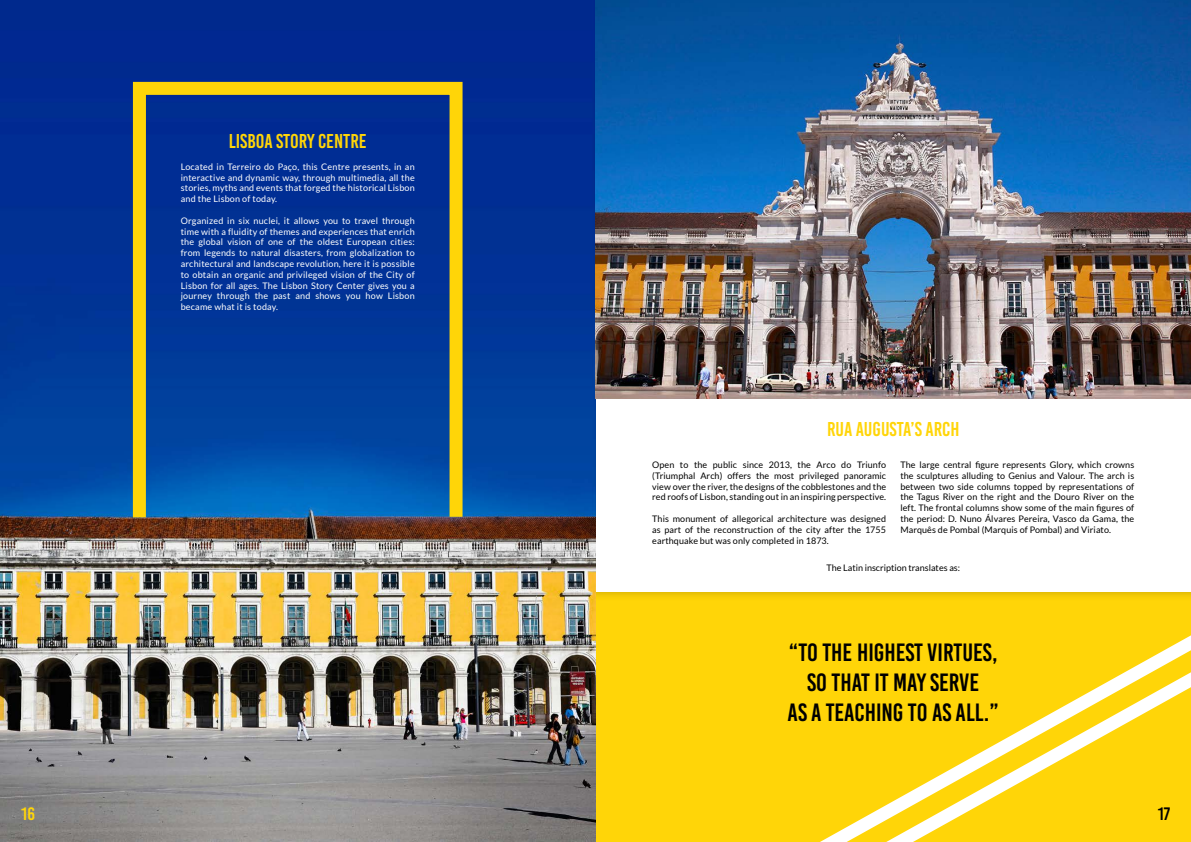
<style>
.page{position:relative;width:1191px;height:842px;background:#fff}
.page>*{position:absolute;margin:0;border:0;box-sizing:border-box;transform-origin:0 0}
.t1{font:25px/30px "Bebas Kai";color:#000;text-align:center}
.t2{font:20px "Bebas Kai";color:#ffd508}
.t3{font:18px "Bebas Kai";color:#ffd508}
.t4{font:18px "Bebas Kai";color:#000}
.t5{font:9px/10.8px "Lato";letter-spacing:.01em;color:#000;text-align:justify}
.t6{font:9px/10.8px "Lato";letter-spacing:.02em;color:#fff;text-align:justify}
</style>
<div class="page">
<div style="left:569px;top:585px;width:622px;height:257px;background:#000;opacity:.25"></div>
<img style="left:0;top:0;width:595px;height:842px">
<svg style="left:126px;top:75px;width:343px;height:455px;background:#1c498a"></svg>
<img style="left:595px;top:0;width:596px;height:399px">
<div style="left:775px;top:612px;width:416px;height:230px;background:#ffd508"></div>
<svg style="left:798px;top:635px;width:393px;height:207px;background:#ffd925"></svg>
<h2 class="t2" style="left:229px;top:131px;width:139px">LISBOA STORY CENTRE</h2>
<p class="t6" style="left:181px;top:161px;width:235px">Located in Terreiro do Paço, this Centre presents, in an interactive and dynamic way, through multimedia, all the stories, myths and events that forged the historical Lisbon and the Lisbon of today.</p>
<p class="t6" style="left:181px;top:215px;width:235px">Organized in six nuclei, it allows you to travel through time with a fluidity of themes and experiences that enrich the global vision of one of the oldest European cities: from legends to natural disasters, from globalization to architectural and landscape revolution, here it is possible to obtain an organic and privileged vision of the City of Lisbon for all ages. The Lisbon Story Center gives you a journey through the past and shows you how Lisbon became what it is today.</p>
<h3 class="t3" style="left:21px;top:804px;width:15px">16</h3>
<h2 class="t2" style="left:827px;top:418px;width:134px">RUA AUGUSTA’S ARCH</h2>
<p class="t5" style="left:652px;top:459px;width:235px">Open to the public since 2013, the Arco do Triunfo (Triumphal Arch) offers the most privileged panoramic view over the river, the designs of the cobblestones and the red roofs of Lisbon, standing out in an inspiring perspective.</p>
<p class="t5" style="left:652px;top:513px;width:235px">This monument of allegorical architecture was designed as part of the reconstruction of the city after the 1755 earthquake but was only completed in 1873.</p>
<p class="t5" style="left:900px;top:459px;width:235px">The large central figure represents Glory, which crowns the sculptures alluding to Genius and Valour. The arch is between two side columns topped by representations of the Tagus River on the right and the Douro River on the left. The frontal columns show some of the main figures of the period: D. Nuno Álvares Pereira, Vasco da Gama, the Marquês de Pombal (Marquis of Pombal) and Viriato.</p>
<p class="t5" style="left:826px;top:562px;width:135px">The Latin inscription translates as:</p>
<h1 class="t1" style="left:787px;top:638px;width:213px">“TO THE HIGHEST VIRTUES,<br>SO THAT IT MAY SERVE<br>AS A TEACHING TO AS ALL.”</h1>
<h3 class="t4" style="left:1157px;top:804px;width:14px">17</h3>
</div>
